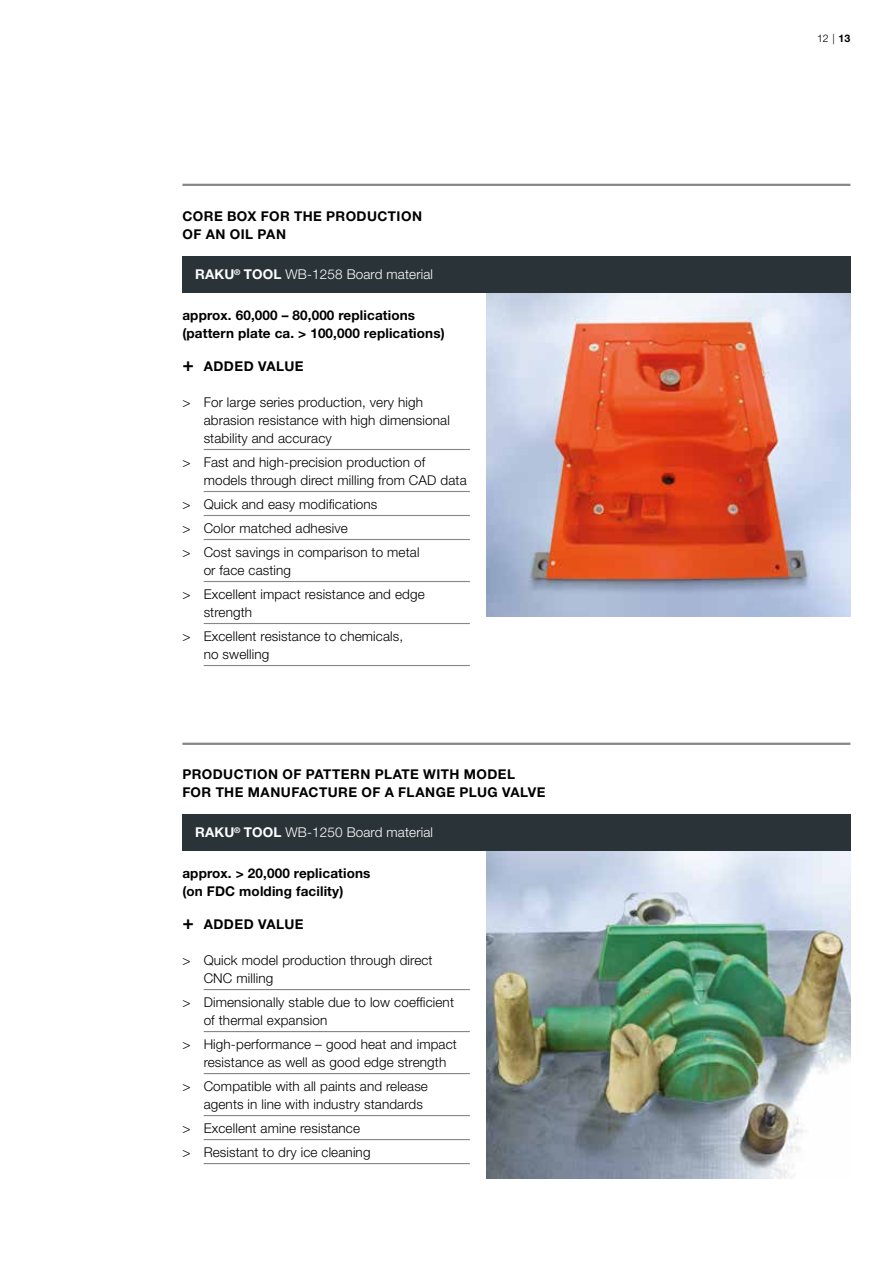
<style>
.page{position:relative;width:893px;height:1263px;background:#fff}
.page>*{position:absolute;margin:0;border:0;box-sizing:border-box;transform-origin:0 0}
.t1{font:300 13.5px/18px "Helvetica Neue LT Std";letter-spacing:.01em;color:#000}
.t2{font:700 13.5px/18px "Helvetica Neue LT Std";letter-spacing:.035em;color:#000}
.t3{font:700 13.5px/18px "Helvetica Neue LT Std";letter-spacing:.01em;color:#000}
.t4{font:300 13.5px "Helvetica Neue LT Std";letter-spacing:.01em;color:#fff}
.t5{font:300 10.5px "Helvetica Neue LT Std";color:#000}
.s1{font-weight:700}
.s2{font-size:19.05px}
</style>
<div class="page">
<img style="left:487px;top:851px;width:363px;height:327px">
<img style="left:487px;top:293px;width:363px;height:324px">
<hr style="left:204px;top:449px;width:266px;height:1px;background:#878787">
<hr style="left:204px;top:491px;width:266px;height:1px;background:#878787">
<hr style="left:204px;top:515px;width:266px;height:1px;background:#878787">
<hr style="left:204px;top:539px;width:266px;height:1px;background:#878787">
<hr style="left:204px;top:581px;width:266px;height:1px;background:#878787">
<hr style="left:204px;top:623px;width:266px;height:1px;background:#878787">
<hr style="left:204px;top:665px;width:266px;height:1px;background:#878787">
<hr style="left:182px;top:184px;width:668px;height:2px;background:#878787">
<hr style="left:182px;top:743px;width:668px;height:2px;background:#878787">
<div style="left:182px;top:257px;width:668px;height:36px;background:#2a3338"></div>
<hr style="left:204px;top:989px;width:266px;height:1px;background:#878787">
<hr style="left:204px;top:1031px;width:266px;height:1px;background:#878787">
<hr style="left:204px;top:1073px;width:266px;height:1px;background:#878787">
<hr style="left:204px;top:1115px;width:266px;height:1px;background:#878787">
<hr style="left:204px;top:1139px;width:266px;height:1px;background:#878787">
<hr style="left:204px;top:1163px;width:266px;height:1px;background:#878787">
<div style="left:182px;top:815px;width:668px;height:36px;background:#2a3338"></div>
<p class="t2" style="left:182px;top:206px;width:241px">CORE BOX FOR THE PRODUCTION<br>OF AN OIL PAN</p>
<p class="t4" style="left:195px;top:266px;width:239px"><span class="s1">RAKU</span><sup>®</sup> <span class="s1">TOOL</span> WB-1258 Board material</p>
<p class="t3" style="left:182px;top:306px;width:264px">approx. 60,000 – 80,000 replications (pattern plate ca. &gt; 100,000 replications)</p>
<p class="t2" style="left:182px;top:356px;width:123px"><span class="s2">+</span> ADDED VALUE</p>
<p class="t1" style="left:204px;top:392px;width:248px;text-indent:-21px">&gt; For large series production, very high abrasion resistance with high dimensional stability and accuracy</p>
<p class="t1" style="left:204px;top:452px;width:264px;text-indent:-21px">&gt; Fast and high-precision production of models through direct milling from CAD data</p>
<p class="t1" style="left:182px;top:491px;width:239px;line-height:24px">&gt; Quick and easy modifications<br>&gt; Color matched adhesive<br>&gt; Cost savings in comparison to metal</p>
<p class="t1" style="left:182px;top:557px;width:244px;line-height:24px;text-indent:21px">or face casting<br>&gt; Excellent impact resistance and edge</p>
<p class="t1" style="left:182px;top:599px;width:222px;line-height:24px;text-indent:21px">strength<br>&gt; Excellent resistance to chemicals,</p>
<p class="t1" style="left:204px;top:644px;width:67px">no swelling</p>
<p class="t2" style="left:182px;top:764px;width:365px">PRODUCTION OF PATTERN PLATE WITH MODEL<br>FOR THE MANUFACTURE OF A FLANGE PLUG VALVE</p>
<p class="t4" style="left:195px;top:824px;width:239px"><span class="s1">RAKU</span><sup>®</sup> <span class="s1">TOOL</span> WB-1250 Board material</p>
<p class="t3" style="left:182px;top:864px;width:190px">approx. &gt; 20,000 replications (on FDC molding facility)</p>
<p class="t2" style="left:182px;top:914px;width:123px"><span class="s2">+</span> ADDED VALUE</p>
<p class="t1" style="left:204px;top:950px;width:230px;text-indent:-21px">&gt; Quick model production through direct<br>CNC milling</p>
<p class="t1" style="left:204px;top:992px;width:252px;text-indent:-21px">&gt; Dimensionally stable due to low coefficient of thermal expansion</p>
<p class="t1" style="left:204px;top:1034px;width:255px;text-indent:-21px">&gt; High-performance – good heat and impact resistance as well as good edge strength</p>
<p class="t1" style="left:204px;top:1076px;width:226px;text-indent:-21px">&gt; Compatible with all paints and release agents in line with industry standards</p>
<p class="t1" style="left:182px;top:1115px;width:190px;line-height:24px">&gt; Excellent amine resistance &gt; Resistant to dry ice cleaning</p>
<p class="t5" style="left:817px;top:31px;width:35px">12 | <span class="s1">13</span></p>
</div>
